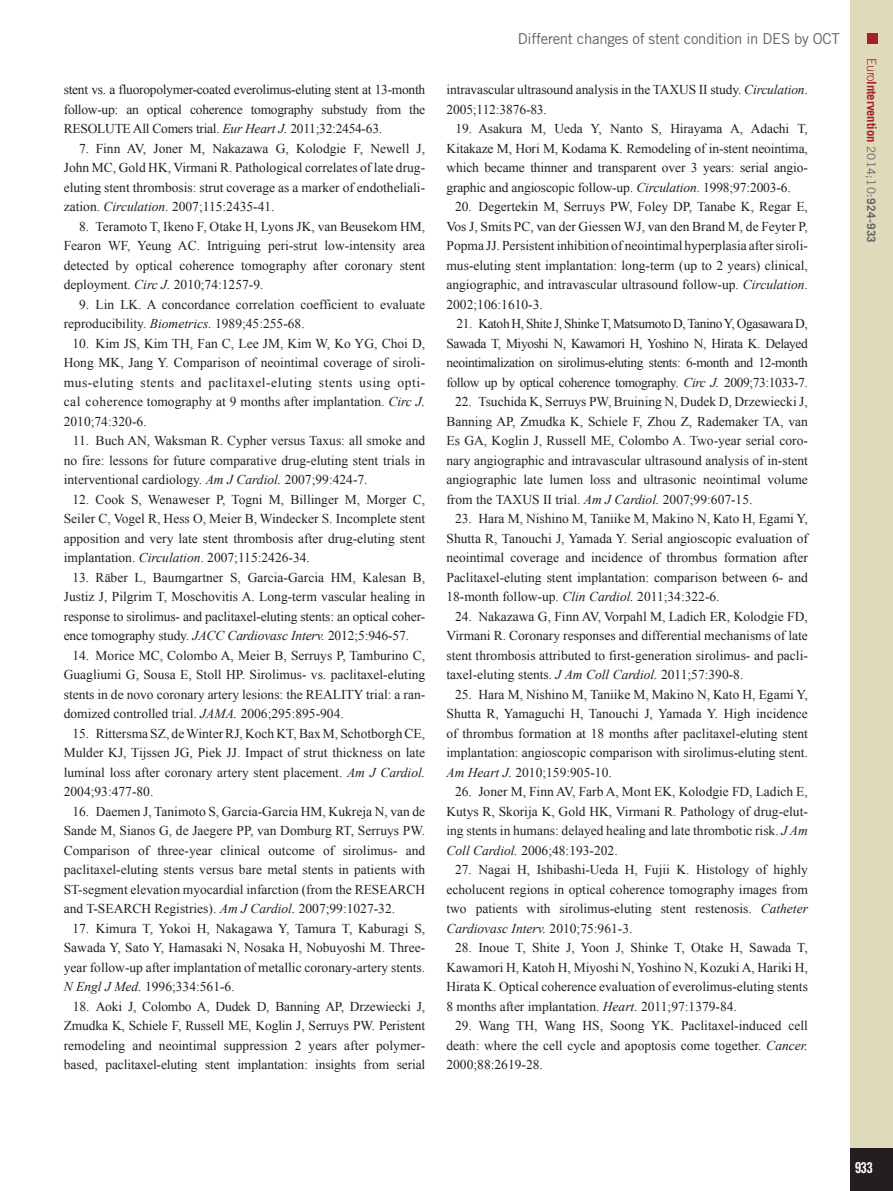
<style>
.page{position:relative;width:893px;height:1191px;background:#fff}
.page>*{position:absolute;margin:0;border:0;box-sizing:border-box;transform-origin:0 0}
.t1{font:15px "Trade Gothic LT Std";letter-spacing:-.02em;color:#636366}
.t2{font:15px "Trade Gothic LT Std Bd Cn 20";color:#fff}
.t3{font:13.5px/19.5px "Times New Roman";color:#231f20;text-align:justify}
.t4{font:700 12.75px "Trade Gothic LT Std";letter-spacing:-.01em;color:#a72023}
.s1{font-style:italic}
.s2{font-weight:300}
.s3{font-weight:400;font-size:11.7px;color:#636366}
.s4{font-size:11.7px;color:#636366}
</style>
<div class="page">
<div style="left:850px;top:0;width:43px;height:1191px;background:#dedaba"></div>
<div style="left:850px;top:1148px;width:43px;height:43px;background:#231f20"></div>
<div style="left:867px;top:34px;width:11px;height:10px;background:#a72023"></div>
<p class="t3" style="left:64px;top:80px;width:363px">stent vs. a fluoropolymer-coated everolimus-eluting stent at 13-month follow-up: an optical coherence tomography substudy from the RESOLUTE All Comers trial. <span class="s1">Eur Heart J.</span> 2011;32:2454-63.</p>
<p class="t3" style="left:64px;top:138px;width:363px;text-indent:15px">7. Finn AV, Joner M, Nakazawa G, Kolodgie F, Newell J, John MC, Gold HK, Virmani R. Pathological correlates of late drug&shy;eluting stent thrombosis: strut coverage as a marker of endotheliali&shy;zation. <span class="s1">Circulation</span>. 2007;115:2435-41.</p>
<p class="t3" style="left:64px;top:216px;width:363px;text-indent:15px">8. Teramoto T, Ikeno F, Otake H, Lyons JK, van Beusekom HM, Fearon WF, Yeung AC. Intriguing peri-strut low-intensity area detected by optical coherence tomography after coronary stent deployment. <span class="s1">Circ J.</span> 2010;74:1257-9.</p>
<p class="t3" style="left:64px;top:294px;width:363px;text-indent:15px">9. Lin LK. A concordance correlation coefficient to evaluate reproducibility. <span class="s1">Biometrics.</span> 1989;45:255-68.</p>
<p class="t3" style="left:64px;top:333px;width:363px;text-indent:9px">10. Kim JS, Kim TH, Fan C, Lee JM, Kim W, Ko YG, Choi D, Hong MK, Jang Y. Comparison of neointimal coverage of siroli&shy;mus-eluting stents and paclitaxel-eluting stents using opti&shy;cal coherence tomography at 9 months after implantation. <span class="s1">Circ J.<br></span>2010;74:320-6.</p>
<p class="t3" style="left:64px;top:431px;width:363px;text-indent:9px">11. Buch AN, Waksman R. Cypher versus Taxus: all smoke and no fire: lessons for future comparative drug-eluting stent trials in interventional cardiology. <span class="s1">Am J Cardiol.</span> 2007;99:424-7.</p>
<p class="t3" style="left:64px;top:489px;width:363px;text-indent:9px">12. Cook S, Wenaweser P, Togni M, Billinger M, Morger C, Seiler C, Vogel R, Hess O, Meier B, Windecker S. Incomplete stent apposition and very late stent thrombosis after drug-eluting stent implantation. <span class="s1">Circulation</span>. 2007;115:2426-34.</p>
<p class="t3" style="left:64px;top:567px;width:363px;text-indent:9px">13. Räber L, Baumgartner S, Garcia-Garcia HM, Kalesan B, Justiz J, Pilgrim T, Moschovitis A. Long-term vascular healing in response to sirolimus- and paclitaxel-eluting stents: an optical coher&shy;ence tomography study. <span class="s1">JACC Cardiovasc Interv.</span> 2012;5:946-57.</p>
<p class="t3" style="left:64px;top:645px;width:363px;text-indent:9px">14. Morice MC, Colombo A, Meier B, Serruys P, Tamburino C, Guagliumi G, Sousa E, Stoll HP. Sirolimus- vs. paclitaxel-eluting stents in de novo coronary artery lesions: the REALITY trial: a ran&shy;domized controlled trial. <span class="s1">JAMA.</span> 2006;295:895-904.</p>
<p class="t3" style="left:64px;top:723px;width:363px;text-indent:9px">15. Rittersma SZ, de Winter RJ, Koch KT, Bax M, Schotborgh CE, Mulder KJ, Tijssen JG, Piek JJ. Impact of strut thickness on late luminal loss after coronary artery stent placement. <span class="s1">Am J Cardiol.<br></span>2004;93:477-80.</p>
<p class="t3" style="left:64px;top:801px;width:363px;text-indent:9px">16. Daemen J, Tanimoto S, Garcia-Garcia HM, Kukreja N, van de Sande M, Sianos G, de Jaegere PP, van Domburg RT, Serruys PW.<br>Comparison of three-year clinical outcome of sirolimus- and paclitaxel-eluting stents versus bare metal stents in patients with ST-segment elevation myocardial infarction (from the RESEARCH and T-SEARCH Registries). <span class="s1">Am J Cardiol.</span> 2007;99:1027-32.</p>
<p class="t3" style="left:64px;top:918px;width:363px;text-indent:9px">17. Kimura T, Yokoi H, Nakagawa Y, Tamura T, Kaburagi S, Sawada Y, Sato Y, Hamasaki N, Nosaka H, Nobuyoshi M. Three&shy;year follow-up after implantation of metallic coronary-artery stents.<br><span class="s1">N Engl J Med.</span> 1996;334:561-6.</p>
<p class="t3" style="left:64px;top:996px;width:363px;text-indent:9px">18. Aoki J, Colombo A, Dudek D, Banning AP, Drzewiecki J, Zmudka K, Schiele F, Russell ME, Koglin J, Serruys PW. Peristent remodeling and neointimal suppression 2 years after polymer&shy;based, paclitaxel-eluting stent implantation: insights from serial</p>
<p class="t1" style="left:518px;top:30px;width:323px">Different changes of stent condition in DES by OCT</p>
<p class="t3" style="left:446px;top:80px;width:363px">intravascular ultrasound analysis in the TAXUS II study. <span class="s1">Circulation</span>.<br>2005;112:3876-83.</p>
<p class="t3" style="left:446px;top:118px;width:363px;text-indent:9px">19. Asakura M, Ueda Y, Nanto S, Hirayama A, Adachi T, Kitakaze M, Hori M, Kodama K. Remodeling of in-stent neointima, which became thinner and transparent over 3 years: serial angio&shy;graphic and angioscopic follow-up. <span class="s1">Circulation</span>. 1998;97:2003-6.</p>
<p class="t3" style="left:446px;top:196px;width:363px;text-indent:9px">20. Degertekin M, Serruys PW, Foley DP, Tanabe K, Regar E, Vos J, Smits PC, van der Giessen WJ, van den Brand M, de Feyter P, Popma JJ. Persistent inhibition of neointimal hyperplasia after siroli&shy;mus-eluting stent implantation: long-term (up to 2 years) clinical, angiographic, and intravascular ultrasound follow-up. <span class="s1">Circulation</span>.<br>2002;106:1610-3.</p>
<p class="t3" style="left:446px;top:313px;width:363px;text-indent:10px">21. Katoh H, Shite J, Shinke T, Matsumoto D, Tanino Y, Ogasawara D, Sawada T, Miyoshi N, Kawamori H, Yoshino N, Hirata K. Delayed neointimalization on sirolimus-eluting stents: 6-month and 12-month follow up by optical coherence tomography. <span class="s1">Circ J.</span> 2009;73:1033-7.</p>
<p class="t3" style="left:446px;top:391px;width:363px;text-indent:9px">22. Tsuchida K, Serruys PW, Bruining N, Dudek D, Drzewiecki J, Banning AP, Zmudka K, Schiele F, Zhou Z, Rademaker TA, van Es GA, Koglin J, Russell ME, Colombo A. Two-year serial coro&shy;nary angiographic and intravascular ultrasound analysis of in-stent angiographic late lumen loss and ultrasonic neointimal volume from the TAXUS II trial. <span class="s1">Am J Cardiol.</span> 2007;99:607-15.</p>
<p class="t3" style="left:446px;top:508px;width:363px;text-indent:9px">23. Hara M, Nishino M, Taniike M, Makino N, Kato H, Egami Y, Shutta R, Tanouchi J, Yamada Y. Serial angioscopic evaluation of neointimal coverage and incidence of thrombus formation after Paclitaxel-eluting stent implantation: comparison between 6- and 18-month follow-up. <span class="s1">Clin Cardiol.</span> 2011;34:322-6.</p>
<p class="t3" style="left:446px;top:606px;width:363px;text-indent:9px">24. Nakazawa G, Finn AV, Vorpahl M, Ladich ER, Kolodgie FD, Virmani R. Coronary responses and differential mechanisms of late stent thrombosis attributed to first-generation sirolimus- and pacli&shy;taxel-eluting stents. <span class="s1">J Am Coll Cardiol.</span> 2011;57:390-8.</p>
<p class="t3" style="left:446px;top:684px;width:363px;text-indent:9px">25. Hara M, Nishino M, Taniike M, Makino N, Kato H, Egami Y, Shutta R, Yamaguchi H, Tanouchi J, Yamada Y. High incidence of thrombus formation at 18 months after paclitaxel-eluting stent implantation: angioscopic comparison with sirolimus-eluting stent.<br><span class="s1">Am Heart J.</span> 2010;159:905-10.</p>
<p class="t3" style="left:446px;top:781px;width:363px;text-indent:9px">26. Joner M, Finn AV, Farb A, Mont EK, Kolodgie FD, Ladich E, Kutys R, Skorija K, Gold HK, Virmani R. Pathology of drug-elut&shy;ing stents in humans: delayed healing and late thrombotic risk. <span class="s1">J Am Coll Cardiol.</span> 2006;48:193-202.</p>
<p class="t3" style="left:446px;top:859px;width:363px;text-indent:9px">27. Nagai H, Ishibashi-Ueda H, Fujii K. Histology of highly echolucent regions in optical coherence tomography images from two patients with sirolimus-eluting stent restenosis. <span class="s1">Catheter Cardiovasc Interv.</span> 2010;75:961-3.</p>
<p class="t3" style="left:446px;top:937px;width:363px;text-indent:9px">28. Inoue T, Shite J, Yoon J, Shinke T, Otake H, Sawada T, Kawamori H, Katoh H, Miyoshi N, Yoshino N, Kozuki A, Hariki H, Hirata K. Optical coherence evaluation of everolimus-eluting stents 8 months after implantation. <span class="s1">Heart.</span> 2011;97:1379-84.</p>
<p class="t3" style="left:446px;top:1015px;width:363px;text-indent:9px">29. Wang TH, Wang HS, Soong YK. Paclitaxel-induced cell death: where the cell cycle and apoptosis come together. <span class="s1">Cancer.<br></span>2000;88:2619-28.</p>
<p class="t4" style="left:879px;top:58px;width:186px;rotate:90deg"><span class="s2">Euro</span>Intervention <span class="s3">2014;10:</span><span class="s4">924-933</span></p>
<p class="t2" style="left:855px;top:1158px;width:20px">933</p>
</div>
